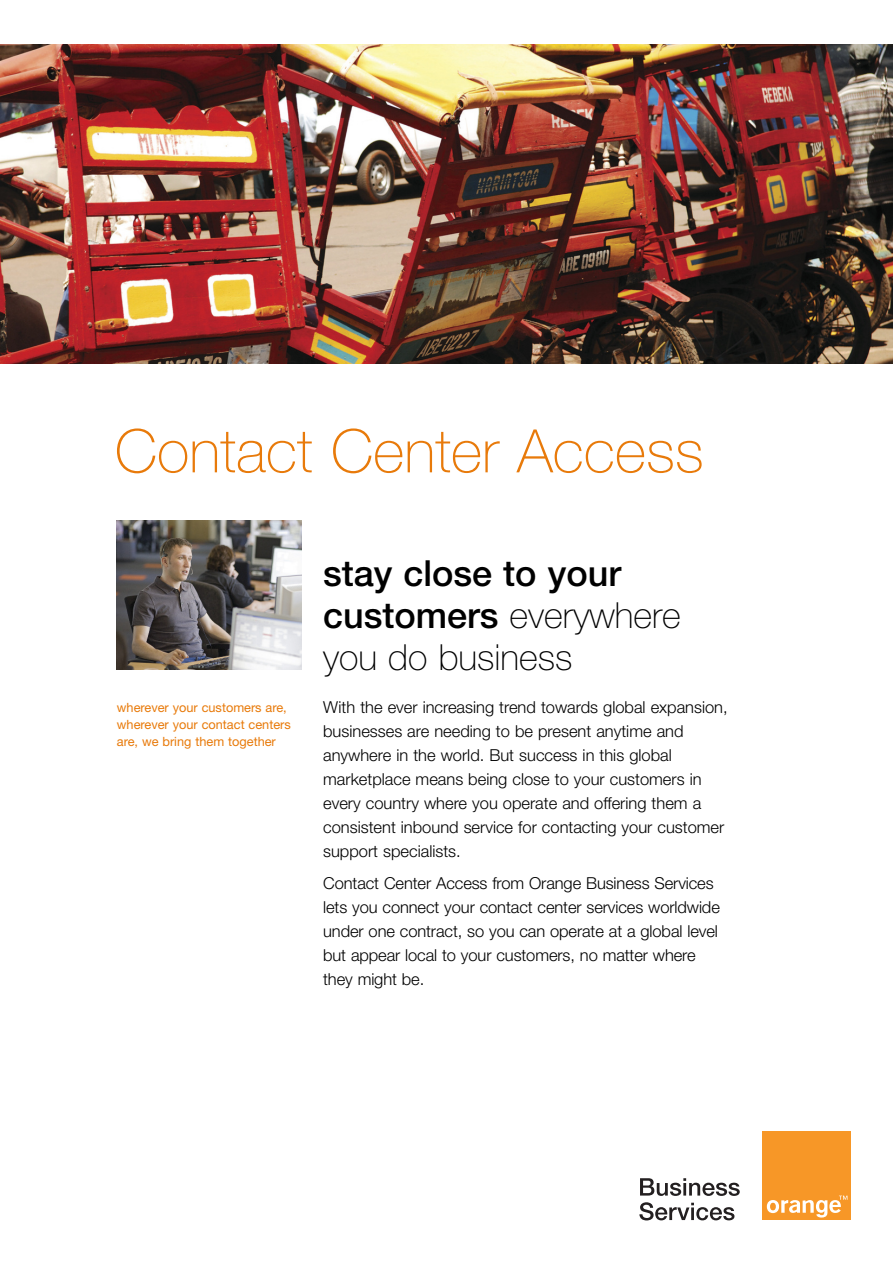
<style>
.page{position:relative;width:893px;height:1263px;background:#fff}
.page>*{position:absolute;margin:0;border:0;box-sizing:border-box;transform-origin:0 0}
.t1{font:100 60px "Helvetica Neue LT";color:#e87a0a}
.t2{font:500 36px/42px "Helvetica Neue LT";color:#000}
.t3{font:300 16.5px/24px "Helvetica Neue LT";color:#000}
.t4{font:12.75px/17.2px "Helvetica Neue LT";color:#e87a0a}
.s1{font-weight:100}
</style>
<div class="page">
<img style="left:0;top:45px;width:893px;height:319px">
<img style="left:117px;top:521px;width:185px;height:149px">
<svg style="left:639px;top:1202px;width:95px;height:18px"></svg>
<div style="left:762px;top:1131px;width:89px;height:89px;background:#f79727"></div>
<svg style="left:767px;top:1195px;width:80px;height:22px"></svg>
<svg style="left:640px;top:1178px;width:100px;height:18px"></svg>
<h1 class="t1" style="left:115px;top:429px;width:590px">Contact Center Access</h1>
<p class="t4" style="left:117px;top:700px;width:175px">wherever your customers are, wherever your contact centers are, we bring them together</p>
<h2 class="t2" style="left:323px;top:555px;width:359px">stay close to your customers <span class="s1">everywhere you do business</span></h2>
<p class="t3" style="left:323px;top:696px;width:406px">With the ever increasing trend towards global expansion, businesses are needing to be present anytime and anywhere in the world. But success in this global marketplace means being close to your customers in every country where you operate and offering them a consistent inbound service for contacting your customer support specialists.</p>
<p class="t3" style="left:323px;top:873px;width:398px">Contact Center Access from Orange Business Services lets you connect your contact center services worldwide under one contract, so you can operate at a global level but appear local to your customers, no matter where they might be.</p>
</div>
